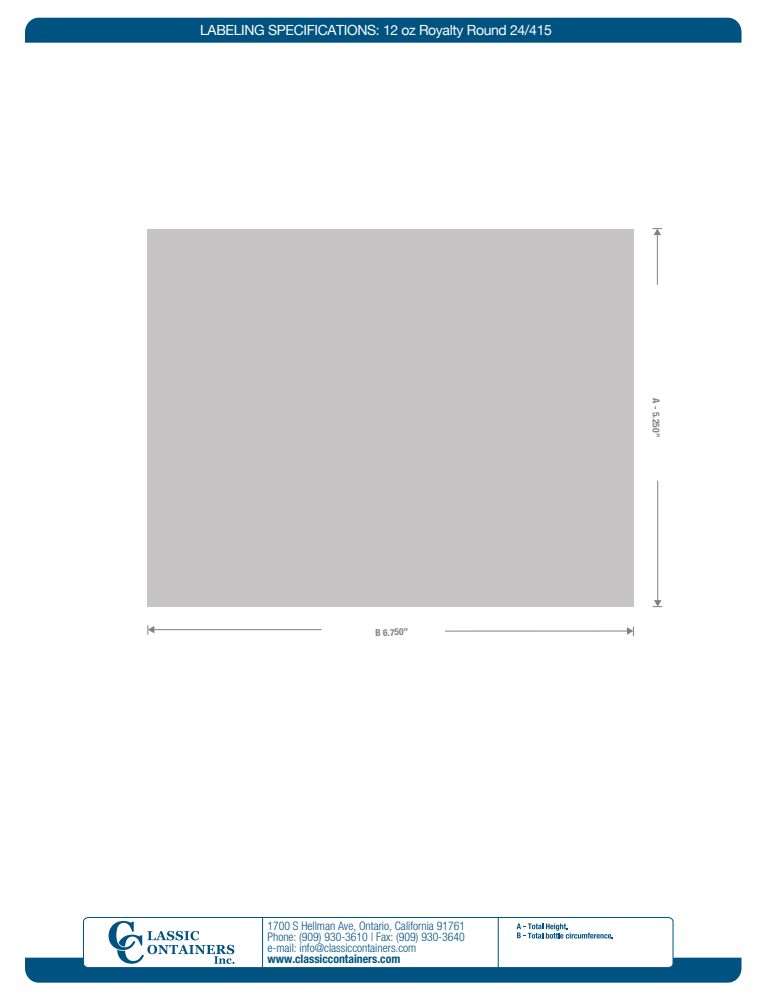
<style>
.page{position:relative;width:777px;height:1001px;background:#fff}
.page>*{position:absolute;margin:0;border:0;box-sizing:border-box;transform-origin:0 0}
.t1{font:14px "Helvetica Neue";letter-spacing:-.025em;color:#fff}
.t2{font:300 condensed 11.8px/10.9px "Helvetica Neue LT Pro";color:#005381;text-align:justify}
.t3{font:700 condensed 11.8px "Helvetica Neue LT Pro";color:#005381}
.t4{font:700 condensed 9.6px "Helvetica Neue";color:#818181}
</style>
<div class="page">
<div style="left:25px;top:18px;width:716px;height:25px;background:#005381"></div>
<hr style="left:153px;top:629px;width:168px;height:1px;background:#818181">
<svg style="left:148px;top:626px;width:6px;height:8px"></svg>
<hr style="left:445px;top:631px;width:183px;height:1px;background:#818181">
<svg style="left:627px;top:627px;width:7px;height:9px"></svg>
<hr style="left:657px;top:234px;width:1px;height:51px;background:#818181">
<svg style="left:653px;top:228px;width:9px;height:7px"></svg>
<hr style="left:657px;top:481px;width:1px;height:120px;background:#818181">
<svg style="left:653px;top:600px;width:9px;height:7px"></svg>
<div style="left:148px;top:229px;width:486px;height:378px;background:#c6c4c4"></div>
<svg style="left:25px;top:917px;width:716px;height:66px"></svg>
<p class="t1" style="left:200px;top:18px;width:353px">LABELING SPECIFICATIONS: 12 oz Royalty Round 24/415</p>
<p class="t4" style="left:375px;top:624px;width:34px;rotate:-1deg">B 6.750”</p>
<p class="t2" style="left:267px;top:920px;width:199px">1700 S Hellman Ave, Ontario, California 91761<br>Phone: (909) 930-3610 | Fax: (909) 930-3640 e-mail: info@classiccontainers.com</p>
<p class="t3" style="left:267px;top:951px;width:134px">www.classiccontainers.com</p>
<p class="t4" style="left:664px;top:398px;width:40px;rotate:90deg">A - 5.250”</p>
</div>
